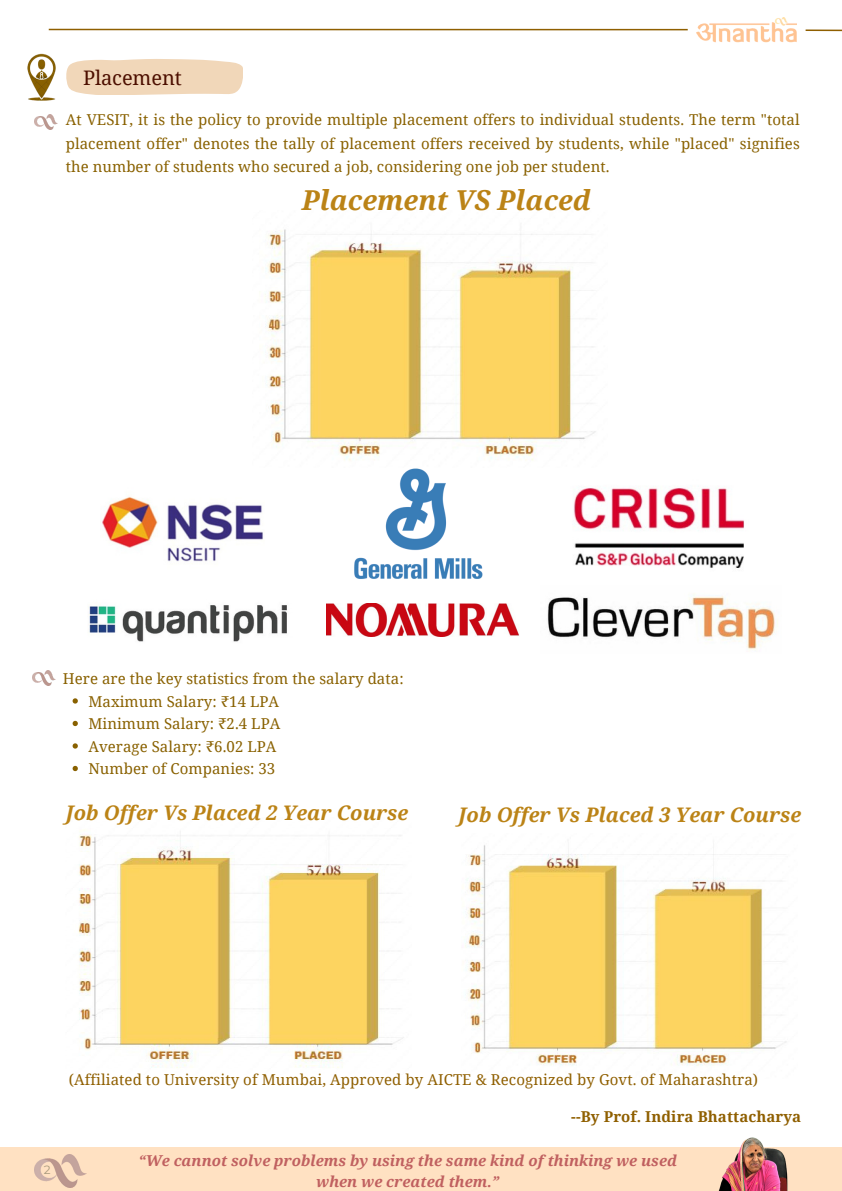
<style>
.page{position:relative;width:842px;height:1191px;background:#fff}
.page>*{position:absolute;margin:0;border:0;box-sizing:border-box;transform-origin:0 0}
.t1{font:italic 700 27.4px "Noto Serif";color:#bb8316}
.t2{font:italic 700 20.1px "Noto Serif";color:#bb8316}
.t3{font:20px "Noto Serif";letter-spacing:-.005em;color:#4d0f00}
.t4{font:15px/23.2px "Noto Serif";letter-spacing:.005em;color:#896100;text-align:justify}
.t5{font:15px "Noto Serif";letter-spacing:.005em;color:#8f5f00}
.t6{font:italic 700 15px/21px "Noto Serif";color:#c06060;text-align:center}
.t7{font:700 15px "Noto Serif";letter-spacing:.005em;color:#8f5f00}
.t8{font:12px "Montserrat";color:#a7997d}
</style>
<div class="page">
<img style="left:696px;top:18px;width:101px;height:25px">
<img style="left:327px;top:603px;width:192px;height:33px">
<img style="left:573px;top:486px;width:171px;height:82px">
<img style="left:100px;top:496px;width:163px;height:66px">
<img style="left:88px;top:605px;width:199px;height:37px">
<img style="left:547px;top:596px;width:231px;height:54px">
<svg style="left:805px;top:29px;width:37px;height:3px"></svg>
<svg style="left:66px;top:59px;width:177px;height:36px;background:#f2dabe"></svg>
<hr style="left:49px;top:29px;width:639px;height:1px;background:#8f5f00">
<img style="left:35px;top:114px;width:23px;height:15px">
<img style="left:32px;top:670px;width:24px;height:15px">
<img style="left:265px;top:229px;width:331px;height:232px">
<div style="left:0;top:1147px;width:842px;height:43px;background:#ffe1c2"></div>
<img style="left:719px;top:1137px;width:69px;height:53px">
<img style="left:35px;top:1154px;width:51px;height:33px">
<img style="left:465px;top:845px;width:322px;height:221px">
<img style="left:78px;top:830px;width:326px;height:238px">
<img style="left:27px;top:53px;width:29px;height:48px">
<svg style="left:73px;top:698px;width:5px;height:5px"></svg>
<svg style="left:73px;top:720px;width:5px;height:6px"></svg>
<svg style="left:73px;top:743px;width:5px;height:5px"></svg>
<svg style="left:73px;top:765px;width:5px;height:6px"></svg>
<img style="left:354px;top:468px;width:129px;height:111px">
<h2 class="t3" style="left:83px;top:63px;width:100px">Placement</h2>
<p class="t4" style="left:66px;top:108px;width:735px">At VESIT, it is the policy to provide multiple placement offers to individual students. The term "total placement offer" denotes the tally of placement offers received by students, while "placed" signifies the number of students who secured a job, considering one job per student.</p>
<h2 class="t1" style="left:302px;top:181px;width:291px">Placement VS Placed</h2>
<p class="t4" style="left:63px;top:666px;width:342px">Here are the key statistics from the salary data:</p>
<p class="t4" style="left:88px;top:689px;width:192px">Maximum Salary: ₹14 LPA</p>
<p class="t4" style="left:88px;top:711px;width:194px">Minimum Salary: ₹2.4 LPA</p>
<p class="t4" style="left:88px;top:734px;width:190px">Average Salary: ₹6.02 LPA</p>
<p class="t4" style="left:88px;top:756px;width:188px">Number of Companies: 33</p>
<p class="t2" style="left:66px;top:798px;width:344px">Job Offer Vs Placed 2 Year Course</p>
<p class="t2" style="left:459px;top:800px;width:344px">Job Offer Vs Placed 3 Year Course</p>
<p class="t8" style="left:44px;top:1162px;width:8px">2</p>
<h4 class="t5" style="left:69px;top:1069px;width:691px">(Affiliated to University of Mumbai, Approved by AICTE &amp; Recognized by Govt. of Maharashtra)</h4>
<p class="t7" style="left:571px;top:1105px;width:231px">--By Prof. Indira Bhattacharya</p>
<p class="t6" style="left:138px;top:1149px;width:540px">“We cannot solve problems by using the same kind of thinking we used when we created them.”</p>
</div>
